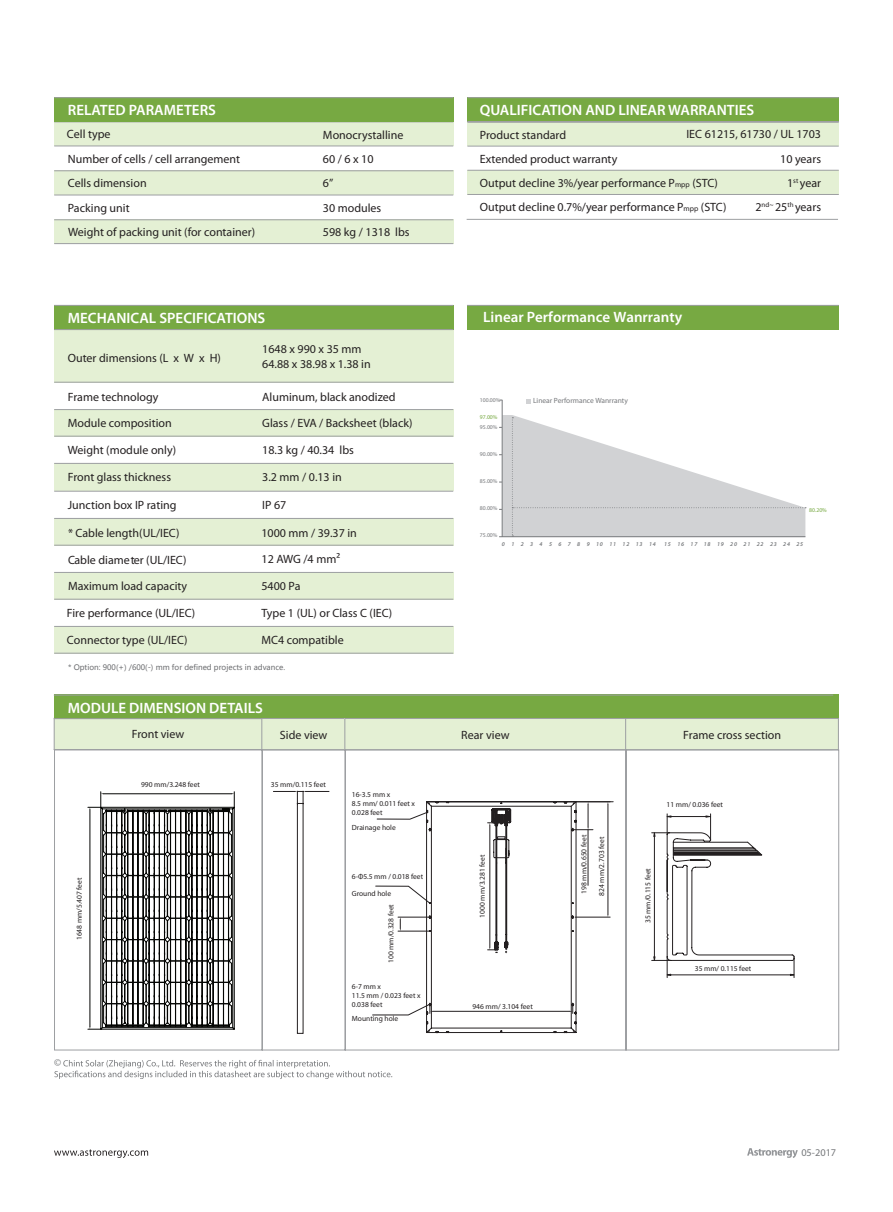
<style>
.page{position:relative;width:893px;height:1212px;background:#fff}
.page>*{position:absolute;margin:0;border:0;box-sizing:border-box;transform-origin:0 0}
.t1{font:600 15px "Myriad Pro";color:#fff}
.t2{font:12px/24.3px "Myriad Pro";color:#231f20}
.t3{font:10.5px "Myriad Pro";color:#76787b}
.t4{font:10.35px "Myriad Pro";color:#76787b}
.t5{font:7.5px/9px "Myriad Pro";color:#231f20}
.t6{font:7.5px "Microsoft Ya Hei";color:#6d6e71}
.t7{font:7.5px "Myriad Pro";color:#76787b}
.t8{font:5.85px "Myriad Pro";color:#76787b}
.t9{font:italic 600 5.85px "Myriad Pro";letter-spacing:.14em;color:#76787b}
.t10{font:italic 600 5.85px "Myriad Pro";letter-spacing:1.11em;color:#76787b}
.t11{font:5.85px "Myriad Pro";color:#77a942}
.s1{font-size:7.5px}
</style>
<div class="page">
<svg style="left:54px;top:1060px;width:338px;height:19px"></svg>
<svg style="left:54px;top:1149px;width:94px;height:9px"></svg>
<svg style="left:747px;top:1148px;width:51px;height:10px"></svg>
<svg style="left:526px;top:399px;width:5px;height:4px"></svg>
<hr style="left:502px;top:400px;width:1px;height:137px;background:#76787b">
<svg style="left:499px;top:415px;width:307px;height:122px"></svg>
<div style="left:54px;top:121px;width:399px;height:25px;background:#e4f0d4"></div>
<div style="left:54px;top:170px;width:399px;height:25px;background:#e4f0d4"></div>
<div style="left:54px;top:219px;width:399px;height:25px;background:#e4f0d4"></div>
<div style="left:54px;top:97px;width:399px;height:25px;background:#77a942"></div>
<hr style="left:54px;top:97px;width:399px;height:1px;background:#9d9fa2">
<hr style="left:54px;top:195px;width:399px;height:1px;background:#9d9fa2">
<hr style="left:54px;top:170px;width:399px;height:1px;background:#9d9fa2">
<hr style="left:54px;top:219px;width:399px;height:1px;background:#9d9fa2">
<hr style="left:54px;top:243px;width:399px;height:1px;background:#9d9fa2">
<hr style="left:54px;top:146px;width:399px;height:1px;background:#9d9fa2">
<div style="left:467px;top:121px;width:372px;height:25px;background:#e4f0d4"></div>
<div style="left:467px;top:170px;width:372px;height:25px;background:#e4f0d4"></div>
<div style="left:467px;top:97px;width:372px;height:25px;background:#77a942"></div>
<hr style="left:467px;top:194px;width:372px;height:1px;background:#9d9fa2">
<hr style="left:467px;top:170px;width:372px;height:1px;background:#9d9fa2">
<hr style="left:467px;top:146px;width:372px;height:1px;background:#9d9fa2">
<hr style="left:467px;top:121px;width:372px;height:1px;background:#9d9fa2">
<hr style="left:467px;top:97px;width:372px;height:1px;background:#9d9fa2">
<hr style="left:467px;top:219px;width:371px;height:1px;background:#9d9fa2">
<div style="left:54px;top:718px;width:779px;height:31px;background:#e4f0d4"></div>
<div style="left:54px;top:518px;width:400px;height:28px;background:#e4f0d4"></div>
<div style="left:54px;top:329px;width:400px;height:54px;background:#e4f0d4"></div>
<div style="left:54px;top:626px;width:399px;height:28px;background:#e4f0d4"></div>
<div style="left:54px;top:572px;width:399px;height:28px;background:#e4f0d4"></div>
<div style="left:54px;top:463px;width:400px;height:28px;background:#e4f0d4"></div>
<div style="left:54px;top:409px;width:400px;height:28px;background:#e4f0d4"></div>
<div style="left:54px;top:305px;width:399px;height:24px;background:#77a942"></div>
<hr style="left:54px;top:305px;width:399px;height:1px;background:#9d9fa2">
<div style="left:54px;top:695px;width:785px;height:24px;background:#77a942"></div>
<hr style="left:54px;top:695px;width:779px;height:1px;background:#9d9fa2">
<hr style="left:54px;top:653px;width:399px;height:1px;background:#9d9fa2">
<hr style="left:54px;top:599px;width:399px;height:1px;background:#9d9fa2">
<hr style="left:54px;top:626px;width:399px;height:1px;background:#9d9fa2">
<hr style="left:54px;top:545px;width:399px;height:1px;background:#9d9fa2">
<hr style="left:54px;top:572px;width:399px;height:1px;background:#9d9fa2">
<hr style="left:54px;top:491px;width:399px;height:1px;background:#9d9fa2">
<hr style="left:54px;top:518px;width:399px;height:1px;background:#9d9fa2">
<hr style="left:54px;top:436px;width:399px;height:1px;background:#9d9fa2">
<hr style="left:54px;top:463px;width:399px;height:1px;background:#9d9fa2">
<hr style="left:54px;top:718px;width:778px;height:1px;background:#9d9fa2">
<hr style="left:54px;top:409px;width:399px;height:1px;background:#9d9fa2">
<hr style="left:54px;top:382px;width:399px;height:1px;background:#9d9fa2">
<hr style="left:54px;top:329px;width:399px;height:1px;background:#9d9fa2">
<div style="left:467px;top:305px;width:372px;height:24px;background:#77a942"></div>
<hr style="left:467px;top:305px;width:372px;height:1px;background:#9d9fa2">
<div style="left:261px;top:718px;width:86px;height:32px;border:1px solid #9d9fa2"></div>
<div style="left:345px;top:718px;width:282px;height:32px;background:#e4f0d4"></div>
<div style="left:344px;top:718px;width:283px;height:32px;border:1px solid #9d9fa2"></div>
<div style="left:626px;top:718px;width:212px;height:32px;background:#e4f0d4"></div>
<div style="left:625px;top:718px;width:214px;height:32px;border:1px solid #9d9fa2"></div>
<svg style="left:54px;top:749px;width:785px;height:302px"></svg>
<svg style="left:273px;top:790px;width:57px;height:244px"></svg>
<svg style="left:652px;top:813px;width:142px;height:165px"></svg>
<svg style="left:372px;top:801px;width:242px;height:215px"></svg>
<hr style="left:575px;top:801px;width:35px;height:1px;background:#231f20">
<hr style="left:575px;top:917px;width:35px;height:1px;background:#231f20">
<hr style="left:608px;top:804px;width:1px;height:110px;background:#231f20">
<svg style="left:375px;top:801px;width:214px;height:232px"></svg>
<svg style="left:88px;top:792px;width:147px;height:238px"></svg>
<p class="t1" style="left:68px;top:105px;width:150px">RELATED PARAMETERS</p>
<p class="t1" style="left:480px;top:104px;width:276px">QUALIFICATION AND LINEAR WARRANTIES</p>
<p class="t2" style="left:480px;top:123px;width:88px">Product standard</p>
<p class="t2" style="left:686px;top:123px;width:136px">IEC 61215, 61730 / UL 1703</p>
<p class="t2" style="left:755px;top:172px;width:67px;text-align:right">1<sup>st</sup> year<br>2<sup>nd~</sup> 25<sup>th</sup> years</p>
<p class="t2" style="left:67px;top:123px;width:45px">Cell type</p>
<p class="t2" style="left:68px;top:172px;width:80px">Cells dimension<br>Packing unit</p>
<p class="t2" style="left:323px;top:123px;width:88px">Monocrystalline<br>60 / 6 x 10<br>6”<br>30 modules<br>598 kg / 1318 lbs</p>
<p class="t2" style="left:68px;top:148px;width:174px">Number of cells / cell arrangement</p>
<p class="t2" style="left:480px;top:148px;width:248px">Extended product warranty<br>Output decline 3%/year performance P<span class="s1">mpp</span> (STC)<br>Output decline 0.7%/year performance P<span class="s1">mpp</span> (STC)</p>
<p class="t2" style="left:780px;top:148px;width:42px">10 years</p>
<p class="t2" style="left:68px;top:220px;width:189px">Weight of packing unit (for container)</p>
<p class="t1" style="left:68px;top:312px;width:199px">MECHANICAL SPECIFICATIONS</p>
<p class="t2" style="left:68px;top:346px;width:155px">Outer dimensions (L x W x H)</p>
<p class="t2" style="left:68px;top:385px;width:92px">Frame technology</p>
<p class="t2" style="left:68px;top:412px;width:105px">Module composition</p>
<p class="t2" style="left:68px;top:439px;width:110px">Weight (module only)</p>
<p class="t2" style="left:68px;top:466px;width:105px">Front glass thickness</p>
<p class="t2" style="left:68px;top:494px;width:110px">Junction box IP rating</p>
<p class="t2" style="left:262px;top:343px;width:110px;line-height:14.4px">1648 x 990 x 35 mm<br>64.88 x 38.98 x 1.38 in</p>
<p class="t2" style="left:262px;top:385px;width:135px">Aluminum, black anodized</p>
<p class="t2" style="left:262px;top:412px;width:152px">Glass / EVA / Backsheet (black)</p>
<p class="t2" style="left:262px;top:439px;width:93px">18.3 kg / 40.34 lbs</p>
<p class="t2" style="left:262px;top:466px;width:81px">3.2 mm / 0.13 in</p>
<p class="t2" style="left:262px;top:494px;width:26px">IP 67</p>
<p class="t2" style="left:261px;top:522px;width:97px">1000 mm / 39.37 in</p>
<p class="t2" style="left:68px;top:521px;width:113px">* Cable length(UL/IEC)</p>
<p class="t2" style="left:68px;top:548px;width:120px">Cable diame er (UL/IEC)</p>
<p class="t2" style="left:131px;top:548px;width:5px">t</p>
<p class="t2" style="left:261px;top:547px;width:80px">12 AWG /4 mm²</p>
<p class="t2" style="left:68px;top:575px;width:121px">Maximum load capacity</p>
<p class="t2" style="left:67px;top:602px;width:130px">Fire performance (UL/IEC)</p>
<p class="t2" style="left:67px;top:629px;width:122px">Connector type (UL/IEC)</p>
<p class="t2" style="left:261px;top:575px;width:41px">5400 Pa</p>
<p class="t2" style="left:261px;top:602px;width:132px">Type 1 (UL) or Class C (IEC)</p>
<p class="t2" style="left:261px;top:628px;width:84px">MC4 compatible</p>
<p class="t6" style="left:68px;top:664px;width:219px">* Option: 900(+) /600(-) mm for defined projects in advance.</p>
<p class="t1" style="left:68px;top:702px;width:197px">MODULE DIMENSION DETAILS</p>
<p class="t1" style="left:483px;top:311px;width:201px">Linear Performance Wanrranty</p>
<p class="t8" style="left:480px;top:398px;width:22px">100.00%</p>
<p class="t7" style="left:533px;top:398px;width:96px">Linear Performance Wanrranty</p>
<p class="t8" style="left:480px;top:425px;width:19px">95.00%</p>
<p class="t8" style="left:480px;top:452px;width:19px">90.00%</p>
<p class="t8" style="left:480px;top:479px;width:19px">85.00%</p>
<p class="t8" style="left:480px;top:506px;width:19px">80.00%</p>
<p class="t8" style="left:480px;top:533px;width:19px">75.00%</p>
<p class="t11" style="left:480px;top:415px;width:19px">97.00%</p>
<p class="t11" style="left:809px;top:507px;width:19px">80.20%</p>
<p class="t10" style="left:502px;top:541px;width:155px">01234567891011121314</p>
<p class="t9" style="left:664px;top:541px;width:141px">15 16 17 18 19 20 21 22 23 24 25</p>
<p class="t2" style="left:132px;top:723px;width:54px">Front view</p>
<p class="t2" style="left:280px;top:723px;width:49px">Side view</p>
<p class="t2" style="left:461px;top:723px;width:50px">Rear view</p>
<p class="t2" style="left:683px;top:723px;width:99px">Frame cross section</p>
<p class="t5" style="left:75px;top:940px;width:64px;rotate:-90deg">1648 mm/5.407 feet</p>
<p class="t3" style="left:54px;top:1059px;width:9px">©</p>
<p class="t5" style="left:141px;top:780px;width:60px">990 mm/3.248 feet</p>
<p class="t5" style="left:271px;top:780px;width:56px">35 mm/0.115 feet</p>
<p class="t5" style="left:352px;top:790px;width:65px">16-3.5 mm x<br>8.5 mm/ 0.011 feet x<br>0.028 feet</p>
<p class="t5" style="left:352px;top:823px;width:45px">Drainage hole</p>
<p class="t5" style="left:352px;top:872px;width:73px">6-Φ5.5 mm / 0.018 feet</p>
<p class="t5" style="left:352px;top:889px;width:41px">Ground hole</p>
<p class="t5" style="left:387px;top:963px;width:60px;rotate:-90deg">100 mm/0.328 feet</p>
<p class="t5" style="left:352px;top:982px;width:70px">6-7 mm x<br>11.5 mm / 0.023 feet x<br>0.038 feet</p>
<p class="t5" style="left:352px;top:1015px;width:48px">Mounting hole</p>
<p class="t5" style="left:478px;top:917px;width:64px;rotate:-90deg">1000 mm/3.281 feet</p>
<p class="t5" style="left:472px;top:1002px;width:62px">946 mm/ 3.104 feet</p>
<p class="t5" style="left:579px;top:894px;width:60px;rotate:-90deg">198 mm/0.650 feet</p>
<p class="t5" style="left:597px;top:896px;width:60px;rotate:-90deg">824 mm/2.703 feet</p>
<p class="t5" style="left:666px;top:800px;width:58px">11 mm/ 0.036 feet</p>
<p class="t5" style="left:644px;top:923px;width:56px;rotate:-90deg">35 mm/0.115 feet</p>
<p class="t5" style="left:695px;top:964px;width:58px">35 mm/ 0.115 feet</p>
<p class="t4" style="left:801px;top:1148px;width:36px">05-2017</p>
</div>
